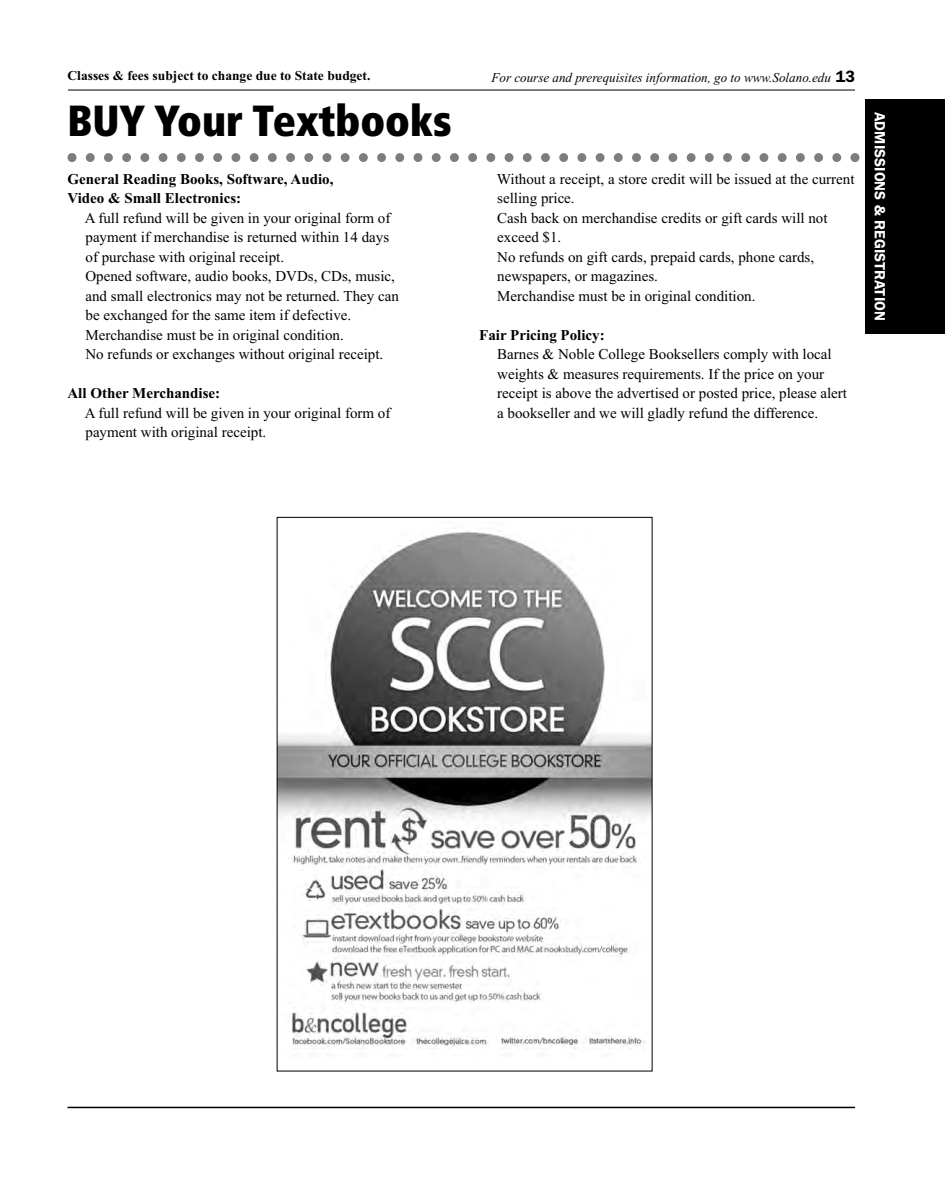
<style>
.page{position:relative;width:945px;height:1202px;background:#fff}
.page>*{position:absolute;margin:0;border:0;box-sizing:border-box;transform-origin:0 0}
.t1{font:900 condensed 43.5px "Frutiger";color:#000;scale:.96 1}
.t2{font:15px/19.5px "Times New Roman";color:#000}
.t3{font:700 15px/19.5px "Times New Roman";color:#000}
.t4{font:600 15px "Franklin Gothic";color:#fff}
.t5{font:italic 13.5px "Times New Roman";color:#000}
.t6{font:700 13.5px "Times New Roman";color:#000}
.s1{font-family:"Franklin Gothic";font-weight:600;font-style:normal;font-size:16.5px}
</style>
<div class="page">
<hr style="left:68px;top:1106px;width:787px;height:2px;background:#000">
<div style="left:865px;top:99px;width:80px;height:234px;background:#000"></div>
<hr style="left:68px;top:90px;width:787px;height:1px;background:#000">
<svg style="left:68px;top:153px;width:792px;height:9px"></svg>
<img style="left:279px;top:532px;width:371px;height:517px">
<p class="t6" style="left:68px;top:67px;width:304px">Classes &amp; fees subject to change due to State budget.</p>
<h1 class="t1" style="left:68px;top:104px;width:402px">BUY Your Textbooks</h1>
<p class="t3" style="left:68px;top:169px;width:267px">General Reading Books, Software, Audio,<br>Video &amp; Small Electronics:</p>
<p class="t2" style="left:85px;top:208px;width:316px">A full refund will be given in your original form of payment if merchandise is returned within 14 days of purchase with original receipt.<br>Opened software, audio books, DVDs, CDs, music, and small electronics may not be returned. They can be exchanged for the same item if defective.<br>Merchandise must be in original condition.<br>No refunds or exchanges without original receipt.</p>
<p class="t3" style="left:68px;top:383px;width:154px">All Other Merchandise:</p>
<p class="t2" style="left:85px;top:403px;width:307px">A full refund will be given in your original form of payment with original receipt.</p>
<p class="t5" style="left:491px;top:69px;width:365px">For course and prerequisites information, go to www.Solano.edu <span class="s1">13</span></p>
<p class="t2" style="left:497px;top:169px;width:359px">Without a receipt, a store credit will be issued at the current selling price.<br>Cash back on merchandise credits or gift cards will not exceed $1.<br>No refunds on gift cards, prepaid cards, phone cards, newspapers, or magazines.<br>Merchandise must be in original condition.</p>
<p class="t3" style="left:479px;top:325px;width:127px">Fair Pricing Policy:</p>
<p class="t2" style="left:497px;top:344px;width:351px">Barnes &amp; Noble College Booksellers comply with local weights &amp; measures requirements. If the price on your receipt is above the advertised or posted price, please alert a bookseller and we will gladly refund the difference.</p>
<p class="t4" style="left:889px;top:112px;width:210px;rotate:90deg">ADMISSIONS &amp; REGISTRATION</p>
</div>
